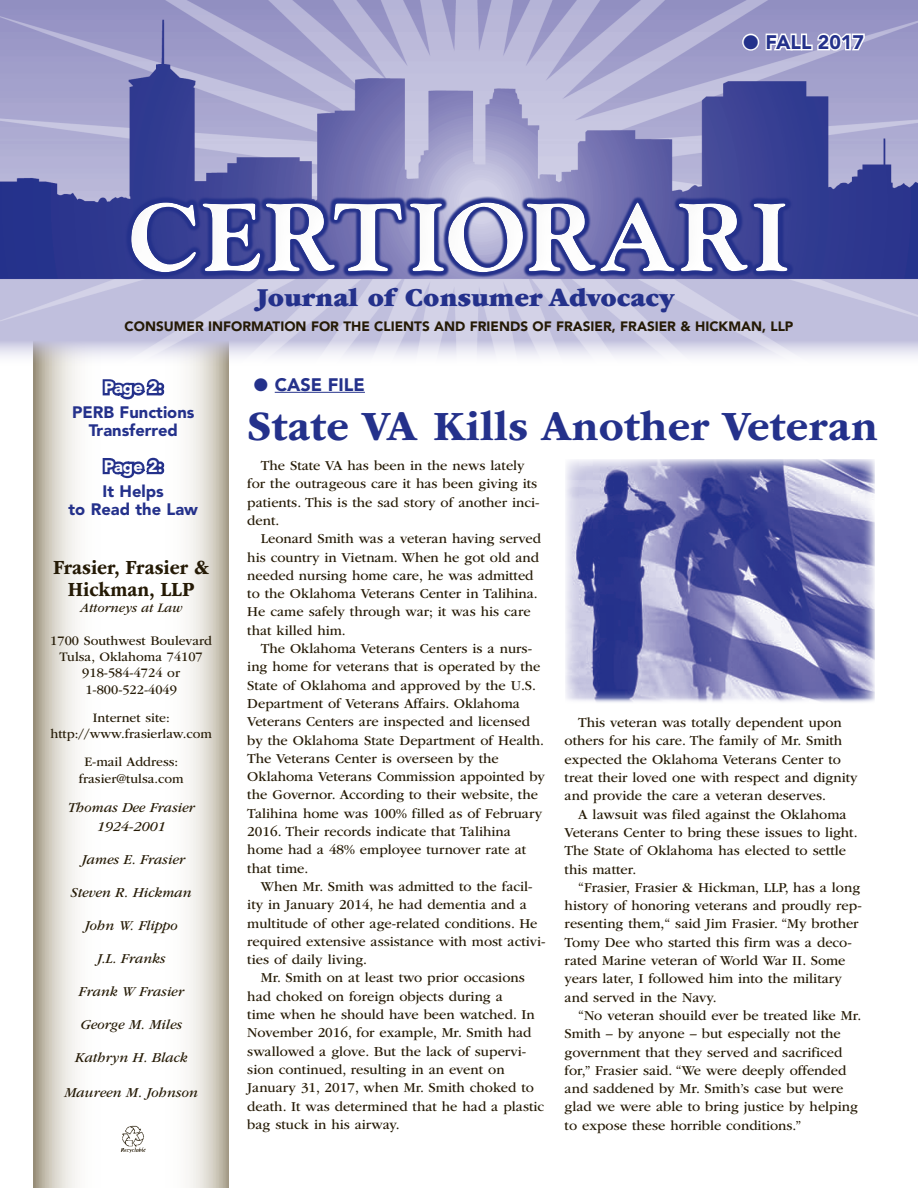
<style>
.page{position:relative;width:918px;height:1188px;background:#fff}
.page>*{position:absolute;margin:0;border:0;box-sizing:border-box;transform-origin:0 0}
.t1{font:800 97.5px "Goudy Std";letter-spacing:.03em;color:#fff}
.Frontpg_headline{font:700 43.5px "ITC Garamond Std";letter-spacing:.01em;color:#24318b}
.t2{font:27px "ITC Garamond Std Ult";color:#24318b}
.t3{font:700 21px/22.5px "ITC Garamond Std";color:#251a05;text-align:center;scale:.9 1}
.t4{font:900 19.5px "Avenir LT Std";color:#24318b}
.t5{font:900 18px "Avenir LT Std";color:#24318b}
.t6{font:900 16.5px/18px "Avenir LT Std";color:#24318b;text-align:center}
.t7{font:900 16.5px "Avenir LT Std";color:#fff}
.BodyCopy{font:14.25px/18.3px "ITC Garamond Std";color:#251a05}
.t8{font:italic 14.25px/18.1px "ITC Garamond Std";color:#251a05;text-align:center}
.t9{font:13.5px/16.2px "ITC Garamond Std";color:#251a05;text-align:center}
.t10{font:900 13.5px "Avenir LT Std";color:#251a05}
.t11{font:italic 13.5px "ITC Garamond Std";color:#251a05}
</style>
<div class="page">
<hr style="left:275px;top:392px;width:90px;height:1px;background:#24318b">
<svg style="left:33px;top:367px;width:196px;height:821px"></svg>
<svg style="left:100px;top:377px;width:63px;height:25px"></svg>
<div style="left:157px;top:388px;width:7px;height:8px;border:4px solid #24318b;border-radius:50%"></div>
<div style="left:157px;top:383px;width:7px;height:7px;border:4px solid #24318b;border-radius:50%"></div>
<svg style="left:100px;top:455px;width:63px;height:25px"></svg>
<div style="left:157px;top:467px;width:7px;height:7px;border:4px solid #24318b;border-radius:50%"></div>
<div style="left:157px;top:461px;width:7px;height:8px;border:4px solid #24318b;border-radius:50%"></div>
<img style="left:116px;top:1123px;width:35px;height:32px">
<img style="left:0;top:0;width:918px;height:367px">
<div style="left:742px;top:34px;width:17px;height:17px;border:3px solid #fff;border-radius:50%"></div>
<svg style="left:764px;top:31px;width:102px;height:22px"></svg>
<svg style="left:121px;top:190px;width:690px;height:109px;background:#b9b9d9"></svg>
<div style="left:110px;top:180px;width:686px;height:102px;background:#251a05;opacity:.2"></div>
<img style="left:565px;top:459px;width:310px;height:244px">
<p class="t4" style="left:743px;top:30px;width:122px">● FALL 2017</p>
<h1 class="t1" style="left:128px;top:180px;width:663px">CERTIORARI</h1>
<p class="t2" style="left:256px;top:281px;width:420px">Journal of Consumer Advocacy</p>
<p class="t10" style="left:125px;top:318px;width:670px">CONSUMER INFORMATION FOR THE CLIENTS AND FRIENDS OF FRASIER, FRASIER &amp; HICKMAN, LLP</p>
<p class="t7" style="left:104px;top:377px;width:61px">Page 2:</p>
<p class="t6" style="left:72px;top:403px;width:124px">PERB Functions<br>Transferred</p>
<p class="t7" style="left:104px;top:456px;width:61px">Page 2:</p>
<p class="t6" style="left:69px;top:482px;width:131px">It Helps<br>to Read the Law</p>
<h3 class="t3" style="left:53px;top:556px;width:175px">Frasier, Frasier &amp;<br>Hickman, LLP</h3>
<p class="t11" style="left:80px;top:601px;width:104px">Attorneys at Law</p>
<p class="t9" style="left:50px;top:633px;width:163px">1700 Southwest Boulevard<br>Tulsa, Oklahoma 74107<br>918-584-4724 or<br>1-800-522-4049</p>
<p class="t9" style="left:51px;top:710px;width:163px">Internet site: http://www.frasierlaw.com</p>
<p class="t9" style="left:79px;top:754px;width:106px">E-mail Address: frasier@tulsa.com</p>
<p class="t8" style="left:68px;top:799px;width:128px">Thomas Dee Frasier<br>1924-2001</p>
<p class="t8" style="left:82px;top:850px;width:105px">James E. Frasier</p>
<p class="t8" style="left:71px;top:883px;width:123px">Steven R. Hickman</p>
<p class="t8" style="left:85px;top:916px;width:94px">John W. Flippo</p>
<p class="t8" style="left:97px;top:949px;width:70px">J.L. Franks</p>
<p class="t8" style="left:79px;top:982px;width:107px">Frank W Frasier</p>
<p class="t8" style="left:80px;top:1015px;width:103px">George M. Miles</p>
<p class="t8" style="left:75px;top:1048px;width:114px">Kathryn H. Black</p>
<p class="t8" style="left:64px;top:1084px;width:135px">Maureen M. Johnson</p>
<p class="t5" style="left:254px;top:373px;width:113px">● CASE FILE</p>
<p class="Frontpg_headline" style="left:247px;top:402px;width:632px">State VA Kills Another Veteran</p>
<p class="BodyCopy" style="left:247px;top:457px;width:294px;text-indent:14px">The State VA has been in the news lately for the outrageous care it has been giving its patients. This is the sad story of another inci&shy;dent.</p>
<p class="BodyCopy" style="left:247px;top:530px;width:295px;text-indent:14px">Leonard Smith was a veteran having served his country in Vietnam. When he got old and needed nursing home care, he was admitted to the Oklahoma Veterans Center in Talihina.<br>He came safely through war; it was his care that killed him.</p>
<p class="BodyCopy" style="left:247px;top:640px;width:299px;text-indent:14px">The Oklahoma Veterans Centers is a nurs&shy;ing home for veterans that is operated by the State of Oklahoma and approved by the U.S.<br>Department of Veterans Affairs. Oklahoma Veterans Centers are inspected and licensed by the Oklahoma State Department of Health.<br>The Veterans Center is overseen by the Oklahoma Veterans Commission appointed by the Governor. According to their website, the Talihina home was 100% filled as of February 2016. Their records indicate that Talihina home had a 48% employee turnover rate at that time.</p>
<p class="BodyCopy" style="left:247px;top:877px;width:300px;text-indent:14px">When Mr. Smith was admitted to the facil&shy;ity in January 2014, he had dementia and a multitude of other age-related conditions. He required extensive assistance with most activi&shy;ties of daily living.</p>
<p class="BodyCopy" style="left:247px;top:969px;width:298px;text-indent:14px">Mr. Smith on at least two prior occasions had choked on foreign objects during a<br>time when he should have been watched. In November 2016, for example, Mr. Smith had swallowed a glove. But the lack of supervi&shy;sion continued, resulting in an event on January 31, 2017, when Mr. Smith choked to death. It was determined that he had a plastic bag stuck in his airway.</p>
<p class="BodyCopy" style="left:565px;top:714px;width:294px;text-indent:14px">This veteran was totally dependent upon others for his care. The family of Mr. Smith expected the Oklahoma Veterans Center to treat their loved one with respect and dignity and provide the care a veteran deserves.</p>
<p class="BodyCopy" style="left:565px;top:805px;width:294px;text-indent:14px">A lawsuit was filed against the Oklahoma Veterans Center to bring these issues to light.<br>The State of Oklahoma has elected to settle this matter.</p>
<p class="BodyCopy" style="left:565px;top:878px;width:299px;text-indent:14px">“Frasier, Frasier &amp; Hickman, LLP, has a long history of honoring veterans and proudly rep&shy;resenting them,“ said Jim Frasier. “My brother Tomy Dee who started this firm was a deco&shy;rated Marine veteran of World War II. Some years later, I followed him into the military and served in the Navy.</p>
<p class="BodyCopy" style="left:565px;top:1006px;width:298px;text-indent:14px">“No veteran shouild ever be treated like Mr.<br>Smith – by anyone – but especially not the government that they served and sacrificed for,” Frasier said. “We were deeply offended and saddened by Mr. Smith’s case but were glad we were able to bring justice by helping to expose these horrible conditions.”</p>
</div>
